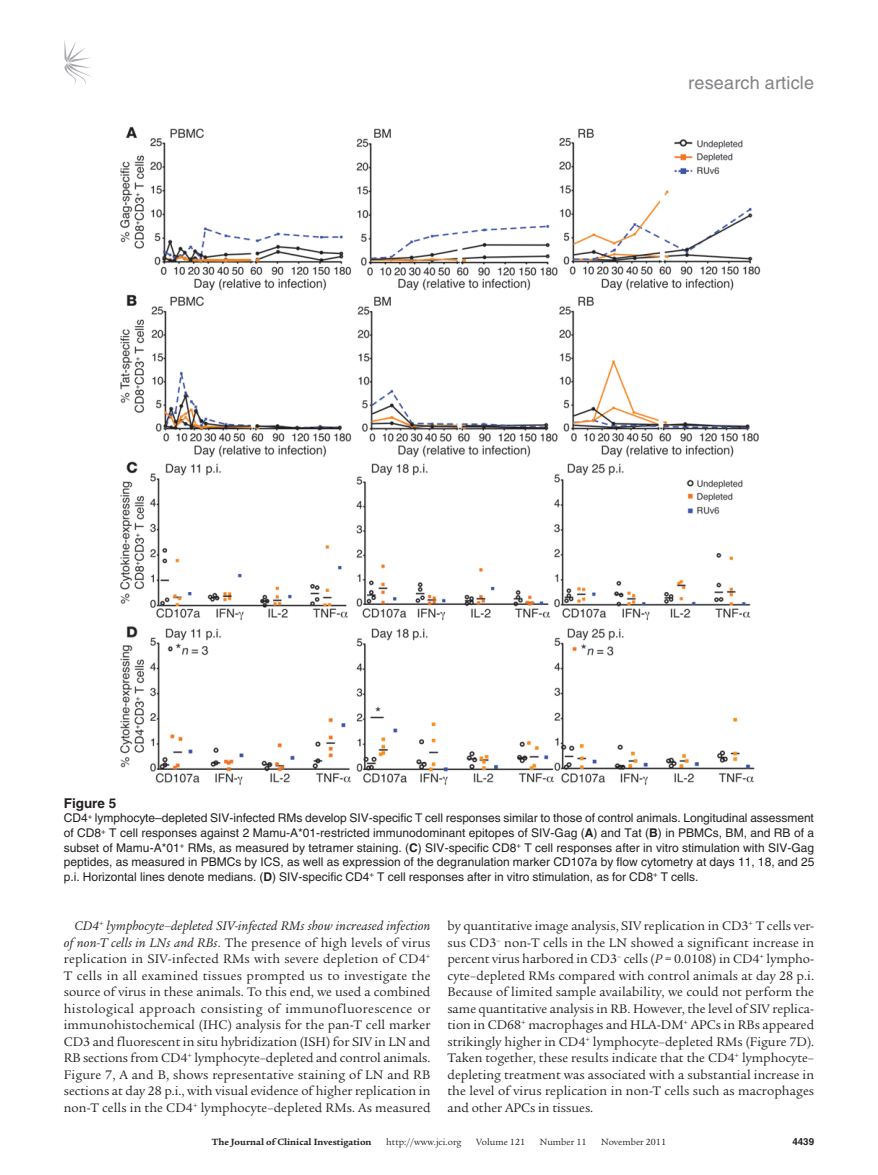
<style>
.page{position:relative;width:878px;height:1175px;background:#fff}
.page>*{position:absolute;margin:0;border:0;box-sizing:border-box;transform-origin:0 0}
.t1{font:18px "Helvetica LT Std";letter-spacing:.01em;color:#808285}
.t2{font:13.5px/16.5px "Legacy Serif Std";letter-spacing:.005em;color:#231f20;text-align:justify}
.t3{font:700 13.5px "Helvetica LT Std";color:#231f20}
.t4{font:12px/14.7px "Helvetica LT Std";color:#231f20;text-align:justify}
.t5{font:9.75px "Legacy Serif Std";color:#231f20}
.t6{font:700 9.75px "Legacy Serif Std";color:#231f20}
.t7{font:700 9.75px "Helvetica LT Std";color:#231f20}
.s1{font-weight:700}
.s2{font-style:italic}
</style>
<div class="page">
<svg style="left:64px;top:40px;width:27px;height:45px"></svg>
<img style="left:120px;top:126px;width:641px;height:660px">
<h1 class="t1" style="left:688px;top:73px;width:127px">research article</h1>
<p class="t3" style="left:64px;top:794px;width:54px">Figure 5</p>
<p class="t4" style="left:64px;top:810px;width:752px">CD4<sup>+</sup> lymphocyte–depleted SIV-infected RMs develop SIV-specific T cell responses similar to those of control animals. Longitudinal assessment of CD8<sup>+</sup> T cell responses against 2 Mamu-A*01-restricted immunodominant epitopes of SIV-Gag (<span class="s1">A</span>) and Tat (<span class="s1">B</span>) in PBMCs, BM, and RB of a subset of Mamu-A*01<sup>+</sup> RMs, as measured by tetramer staining. (<span class="s1">C</span>) SIV-specific CD8<sup>+</sup> T cell responses after in vitro stimulation with SIV-Gag peptides, as measured in PBMCs by ICS, as well as expression of the degranulation marker CD107a by flow cytometry at days 11, 18, and 25 p.i. Horizontal lines denote medians. (<span class="s1">D</span>) SIV-specific CD4<sup>+</sup> T cell responses after in vitro stimulation, as for CD8<sup>+</sup> T cells.</p>
<p class="t2" style="left:64px;top:917px;width:368px;text-indent:11px"><span class="s2">CD4</span><sup>+</sup> <span class="s2">lymphocyte–depleted SIV-infected RMs show increased infection of non-T cells in LNs and RBs</span>. The presence of high levels of virus replication in SIV-infected RMs with severe depletion of CD4<sup>+ </sup>T cells in all examined tissues prompted us to investigate the source of virus in these animals. To this end, we used a combined histological approach consisting of immunofluorescence or immunohistochemical (IHC) analysis for the pan-T cell marker CD3 and fluorescent in situ hybridization (ISH) for SIV in LN and RB sections from CD4<sup>+</sup> lymphocyte–depleted and control animals.<br>Figure 7, A and B, shows representative staining of LN and RB sections at day 28 p.i., with visual evidence of higher replication in non-T cells in the CD4<sup>+</sup> lymphocyte–depleted RMs. As measured</p>
<p class="t2" style="left:447px;top:917px;width:368px">by quantitative image analysis, SIV replication in CD3<sup>+</sup> T cells ver&shy;sus CD3<sup>–</sup> non-T cells in the LN showed a significant increase in percent virus harbored in CD3<sup>–</sup> cells (<span class="s2">P</span> = 0.0108) in CD4<sup>+</sup> lympho&shy;cyte–depleted RMs compared with control animals at day 28 p.i.<br>Because of limited sample availability, we could not perform the same quantitative analysis in RB. However, the level of SIV replica&shy;tion in CD68<sup>+</sup> macrophages and HLA-DM<sup>+</sup> APCs in RBs appeared strikingly higher in CD4<sup>+</sup> lymphocyte–depleted RMs (Figure 7D).<br>Taken together, these results indicate that the CD4<sup>+</sup> lymphocyte– depleting treatment was associated with a substantial increase in the level of virus replication in non-T cells such as macrophages and other APCs in tissues.</p>
<p class="t6" style="left:212px;top:1135px;width:161px">The Journal of Clinical Investigation</p>
<p class="t5" style="left:386px;top:1136px;width:77px">http://www.jci.org</p>
<p class="t5" style="left:476px;top:1136px;width:50px">Volume 121</p>
<p class="t5" style="left:540px;top:1136px;width:48px">Number 11</p>
<p class="t5" style="left:601px;top:1136px;width:66px">November 2011</p>
<p class="t7" style="left:792px;top:1135px;width:23px">4439</p>
</div>
